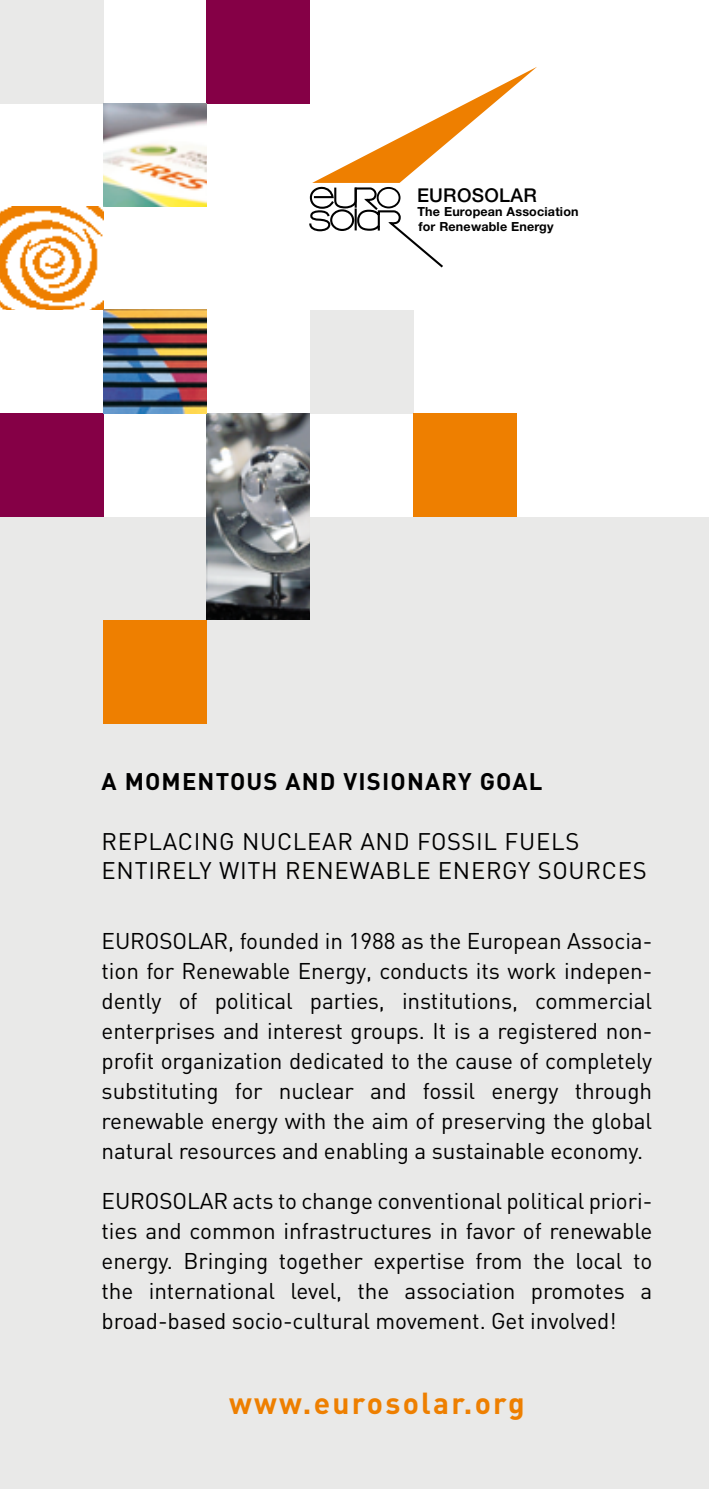
<style>
.page{position:relative;width:709px;height:1489px;background:#fff}
.page>*{position:absolute;margin:0;border:0;box-sizing:border-box;transform-origin:0 0}
.Fliestext{font:700 30px "DIN";letter-spacing:.075em;color:#ee7f00}
.t1{font:23.75px "DIN";letter-spacing:.03em;color:#000}
.t2{font:700 23.75px "DIN";letter-spacing:.05em;color:#000}
.Fliestext-2{font:22.5px/30px "DIN";letter-spacing:-.005em;color:#000;text-align:justify}
.t3{font:500 19px "Helvetica Neue";letter-spacing:.015em;color:#000}
.t4{font:700 12.5px "Helvetica Neue";letter-spacing:.015em;color:#000}
</style>
<div class="page">
<div style="left:0;top:517px;width:709px;height:971px;background:#e9e9e8"></div>
<div style="left:0;top:0;width:103px;height:103px;background:#e9e9e8"></div>
<div style="left:0;top:413px;width:103px;height:103px;background:#850046"></div>
<img style="left:0;top:207px;width:103px;height:103px">
<div style="left:310px;top:310px;width:103px;height:103px;background:#e9e9e8"></div>
<div style="left:413px;top:413px;width:103px;height:103px;background:#ee7f00"></div>
<div style="left:103px;top:620px;width:104px;height:103px;background:#ee7f00"></div>
<img style="left:207px;top:413px;width:103px;height:207px">
<svg style="left:309px;top:67px;width:228px;height:200px"></svg>
<div style="left:207px;top:0;width:103px;height:103px;background:#850046"></div>
<img style="left:103px;top:310px;width:104px;height:103px">
<svg style="left:103px;top:103px;width:104px;height:104px"></svg>
<p class="t3" style="left:417px;top:179px;width:121px">EUROSOLAR</p>
<p class="t4" style="left:417px;top:202px;width:163px">The European Association</p>
<p class="t4" style="left:418px;top:216px;width:137px">for Renewable Energy</p>
<p class="t2" style="left:102px;top:766px;width:442px">A MOMENTOUS AND VISIONARY GOAL</p>
<p class="t1" style="left:102px;top:826px;width:479px">REPLACING NUCLEAR AND FOSSIL FUELS</p>
<p class="t1" style="left:102px;top:855px;width:546px">ENTIRELY WITH RENEWABLE ENERGY SOURCES</p>
<p class="Fliestext-2" style="left:102px;top:925px;width:552px">EUROSOLAR, founded in 1988 as the European Associa&shy;tion for Renewable Energy, conducts its work indepen&shy;dently of political parties, institutions, commercial enterprises and interest groups. It is a registered non&shy;profit organization dedicated to the cause of completely substituting for nuclear and fossil energy through renewable energy with the aim of preserving the global natural resources and enabling a sustainable economy.</p>
<p class="Fliestext-2" style="left:102px;top:1185px;width:552px">EUROSOLAR acts to change conventional political priori&shy;ties and common infrastructures in favor of renewable energy. Bringing together expertise from the local to the international level, the association promotes a broad-based socio-cultural movement. Get involved!</p>
<p class="Fliestext" style="left:229px;top:1383px;width:297px">www.eurosolar.org</p>
</div>
